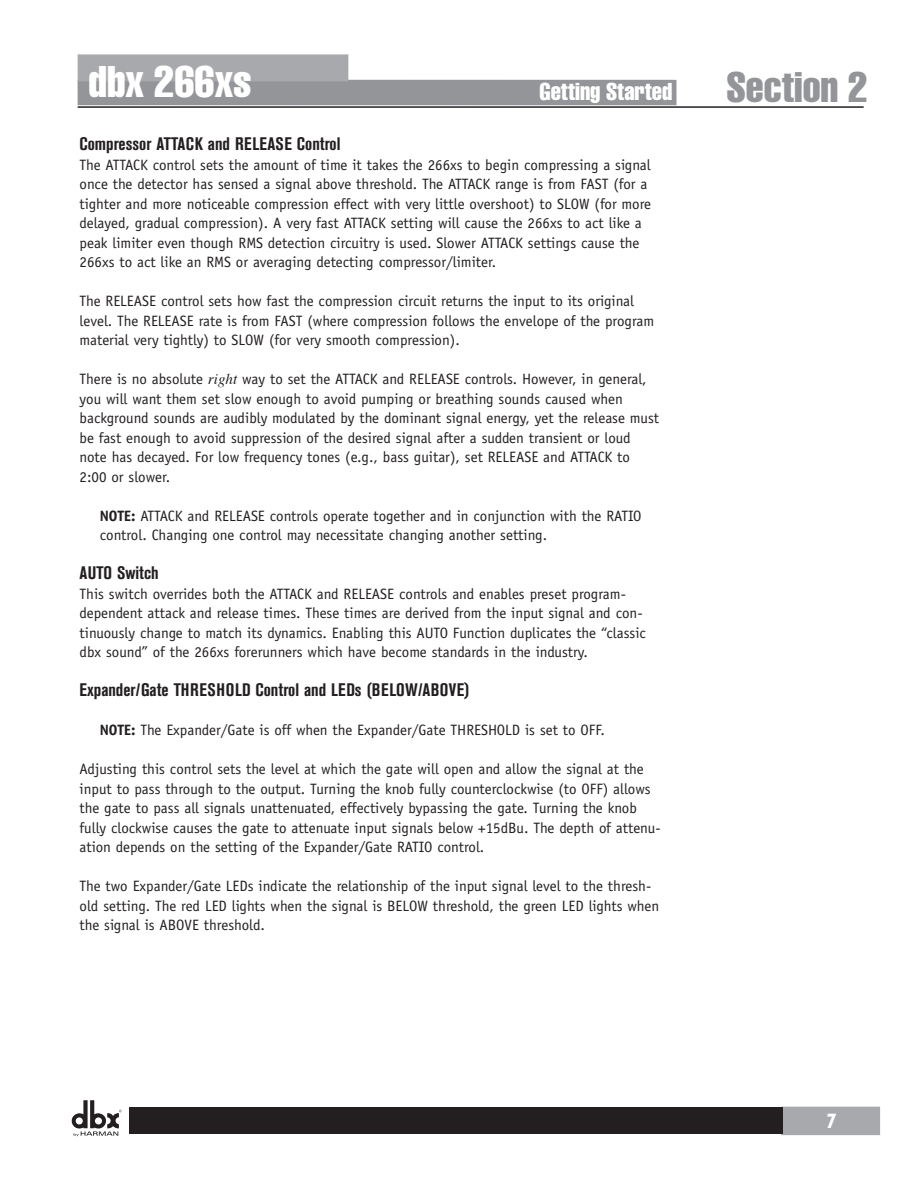
<style>
.page{position:relative;width:918px;height:1188px;background:#fff}
.page>*{position:absolute;margin:0;border:0;box-sizing:border-box;transform-origin:0 0}
.t1{font:extra-condensed 43.5px "Helvetica";color:#fff}
.t2{font:extra-condensed 42px "Helvetica";color:#939598}
.t3{font:extra-condensed 24px "Helvetica";color:#fff}
.t4{font:italic 700 21px "Gill Sans";color:#fff}
.t5{font:700 condensed 18px "Akzidenz Grotesk BE";color:#231f20}
.t6{font:15px/19.5px "Officina Sans";color:#231f20}
.s1{font-family:"Times";font-style:italic}
.s2{font-family:"Officina Sans ITC Std";font-weight:700}
</style>
<div class="page">
<hr style="left:78px;top:106px;width:786px;height:2px;background:#231f20">
<div style="left:78px;top:80px;width:598px;height:25px;background:#939598"></div>
<div style="left:78px;top:54px;width:270px;height:27px;background:#a8a9ad;border:2px solid #a8a9ad"></div>
<div style="left:781px;top:1107px;width:99px;height:28px;background:#a8a9ad"></div>
<div style="left:130px;top:1108px;width:652px;height:25px;background:#231f20"></div>
<div style="left:129px;top:1107px;width:654px;height:27px;border:2px solid #231f20"></div>
<svg style="left:71px;top:1100px;width:51px;height:36px"></svg>
<h1 class="t1" style="left:88px;top:54px;width:165px">dbx 266xs</h1>
<h3 class="t3" style="left:540px;top:77px;width:134px">Getting Started</h3>
<h2 class="t2" style="left:726px;top:61px;width:143px">Section 2</h2>
<p class="t5" style="left:80px;top:134px;width:262px">Compressor ATTACK and RELEASE Control</p>
<p class="t6" style="left:80px;top:155px;width:573px">The ATTACK control sets the amount of time it takes the 266xs to begin compressing a signal once the detector has sensed a signal above threshold. The ATTACK range is from FAST (for a tighter and more noticeable compression effect with very little overshoot) to SLOW (for more delayed, gradual compression). A very fast ATTACK setting will cause the 266xs to act like a peak limiter even though RMS detection circuitry is used. Slower ATTACK settings cause the 266xs to act like an RMS or averaging detecting compressor/limiter.</p>
<p class="t6" style="left:80px;top:292px;width:576px">The RELEASE control sets how fast the compression circuit returns the input to its original level. The RELEASE rate is from FAST (where compression follows the envelope of the program material very tightly) to SLOW (for very smooth compression).</p>
<p class="t6" style="left:80px;top:370px;width:581px">There is no absolute <span class="s1">right</span> way to set the ATTACK and RELEASE controls. However, in general, you will want them set slow enough to avoid pumping or breathing sounds caused when background sounds are audibly modulated by the dominant signal energy, yet the release must be fast enough to avoid suppression of the desired signal after a sudden transient or loud note has decayed. For low frequency tones (e.g., bass guitar), set RELEASE and ATTACK to 2:00 or slower.</p>
<p class="t6" style="left:100px;top:506px;width:543px"><span class="s2">NOTE:</span> ATTACK and RELEASE controls operate together and in conjunction with the RATIO control. Changing one control may necessitate changing another setting.</p>
<p class="t5" style="left:80px;top:563px;width:81px">AUTO Switch</p>
<p class="t6" style="left:80px;top:584px;width:568px">This switch overrides both the ATTACK and RELEASE controls and enables preset program&shy;dependent attack and release times. These times are derived from the input signal and con&shy;tinuously change to match its dynamics. Enabling this AUTO Function duplicates the “classic dbx sound” of the 266xs forerunners which have become standards in the industry.</p>
<p class="t5" style="left:80px;top:680px;width:391px">Expander/Gate THRESHOLD Control and LEDs (BELOW/ABOVE)</p>
<p class="t6" style="left:100px;top:721px;width:507px"><span class="s2">NOTE:</span> The Expander/Gate is off when the Expander/Gate THRESHOLD is set to OFF.</p>
<p class="t6" style="left:80px;top:760px;width:583px">Adjusting this control sets the level at which the gate will open and allow the signal at the input to pass through to the output. Turning the knob fully counterclockwise (to OFF) allows the gate to pass all signals unattenuated, effectively bypassing the gate. Turning the knob fully clockwise causes the gate to attenuate input signals below +15dBu. The depth of attenu&shy;ation depends on the setting of the Expander/Gate RATIO control.</p>
<p class="t6" style="left:80px;top:877px;width:581px">The two Expander/Gate LEDs indicate the relationship of the input signal level to the thresh&shy;old setting. The red LED lights when the signal is BELOW threshold, the green LED lights when the signal is above</p>
<p class="t6" style="left:204px;top:916px;width:62px">threshold.</p>
<h3 class="t4" style="left:825px;top:1109px;width:13px">7</h3>
</div>
